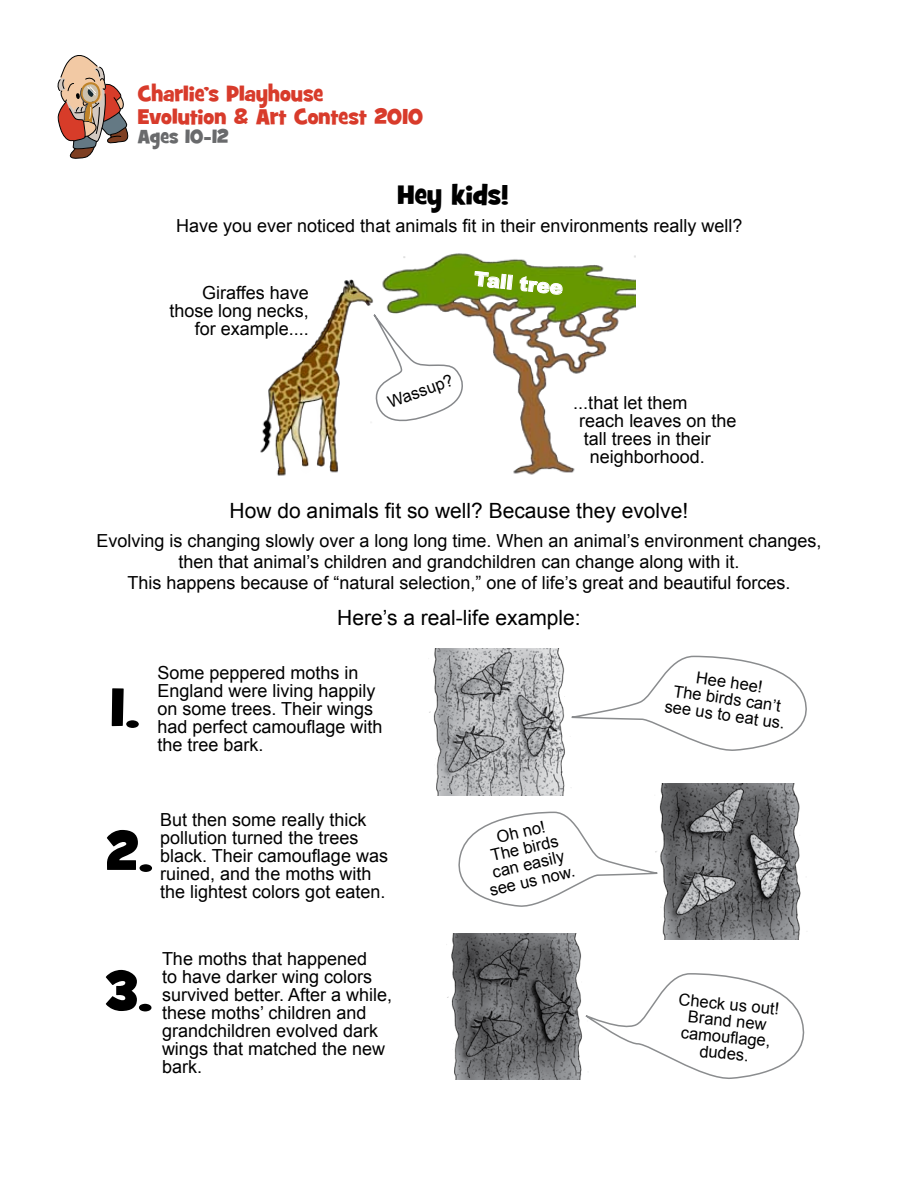
<style>
.page{position:relative;width:918px;height:1188px;background:#fff}
.page>*{position:absolute;margin:0;border:0;box-sizing:border-box;transform-origin:0 0}
.t1{font:54px "Grilled Cheese BTN";color:#000}
.t2{font:27px "Grilled Cheese BTN";letter-spacing:-.005em;color:#000}
.t3{font:21.45px/23.2px "Grilled Cheese BTN";color:#d83b2b}
.t4{font:21px "Arial";color:#000}
.t5{font:900 19.5px "Arial";color:#fff}
.t6{font:19.05px "Grilled Cheese BTN";letter-spacing:.005em;color:#696a6c}
.t7{font:18px/18px "Arial";color:#000}
.t8{font:16.5px/16.5px "Arial";color:#000;text-align:center}
</style>
<div class="page">
<svg style="left:57px;top:55px;width:72px;height:104px"></svg>
<img style="left:382px;top:253px;width:253px;height:222px">
<img style="left:260px;top:279px;width:114px;height:197px">
<img style="left:429px;top:648px;width:143px;height:148px">
<img style="left:659px;top:783px;width:142px;height:157px">
<img style="left:446px;top:933px;width:137px;height:146px">
<svg style="left:570px;top:655px;width:237px;height:99px"></svg>
<svg style="left:368px;top:313px;width:101px;height:114px"></svg>
<svg style="left:458px;top:811px;width:200px;height:96px"></svg>
<svg style="left:585px;top:973px;width:220px;height:106px"></svg>
<svg style="left:474px;top:271px;width:39px;height:19px"></svg>
<svg style="left:519px;top:276px;width:44px;height:19px"></svg>
<p class="t3" style="left:138px;top:83px;width:287px">Charlie’s Playhouse<br>Evolution &amp; Art Contest 2010</p>
<p class="t6" style="left:138px;top:124px;width:93px">Ages 10-12</p>
<h2 class="t2" style="left:397px;top:177px;width:113px">Hey kids!</h2>
<p class="t7" style="left:176px;top:217px;width:568px">Have you ever noticed that animals fit in their environments really well?</p>
<p class="t7" style="left:170px;top:284px;width:141px;text-align:right">Giraffes have those long necks, for example....</p>
<p class="t5" style="left:476px;top:264px;width:91px;rotate:6deg">Tall tree</p>
<p class="t8" style="left:386px;top:395px;width:70px;rotate:-20deg">Wassup?</p>
<p class="t7" style="left:573px;top:394px;width:116px">...that let them</p>
<p class="t7" style="left:579px;top:412px;width:159px">reach leaves on the</p>
<p class="t7" style="left:584px;top:430px;width:129px">tall trees in their</p>
<p class="t7" style="left:590px;top:448px;width:117px">neighborhood.</p>
<p class="t4" style="left:230px;top:497px;width:460px">How do animals fit so well? Because they evolve!</p>
<p class="t7" style="left:96px;top:530px;width:727px;line-height:21px;text-align:center">Evolving is changing slowly over a long long time. When an animal’s environment changes, then that animal’s children and grandchildren can change along with it.<br>This happens because of “natural selection,” one of life’s great and beautiful forces.</p>
<p class="t4" style="left:337px;top:604px;width:245px">Here’s a real-life example:</p>
<p class="t7" style="left:158px;top:664px;width:227px">Some peppered moths in<br>England were living happily on some trees. Their wings had perfect camouflage with the tree bark.</p>
<p class="t8" style="left:671px;top:666px;width:123px;rotate:8deg">Hee hee!<br>The birds can’t see us to eat us.</p>
<h1 class="t1" style="left:110px;top:673px;width:31px">1.</h1>
<h1 class="t1" style="left:106px;top:817px;width:49px">2.</h1>
<p class="t7" style="left:160px;top:811px;width:229px">But then some really thick pollution turned the trees black. Their camouflage was ruined, and the moths with the lightest colors got eaten.</p>
<h1 class="t1" style="left:107px;top:957px;width:48px">3.</h1>
<p class="t7" style="left:162px;top:950px;width:232px">The moths that happened<br>to have darker wing colors survived better. After a while, these moths’ children and grandchildren evolved dark wings that matched the new bark.</p>
<p class="t8" style="left:477px;top:834px;width:89px;rotate:-13deg">Oh no!<br>The birds can easily see us now.</p>
<p class="t8" style="left:679px;top:991px;width:102px;rotate:5deg">Check us out!<br>Brand new camoufl age, dudes.</p>
</div>
